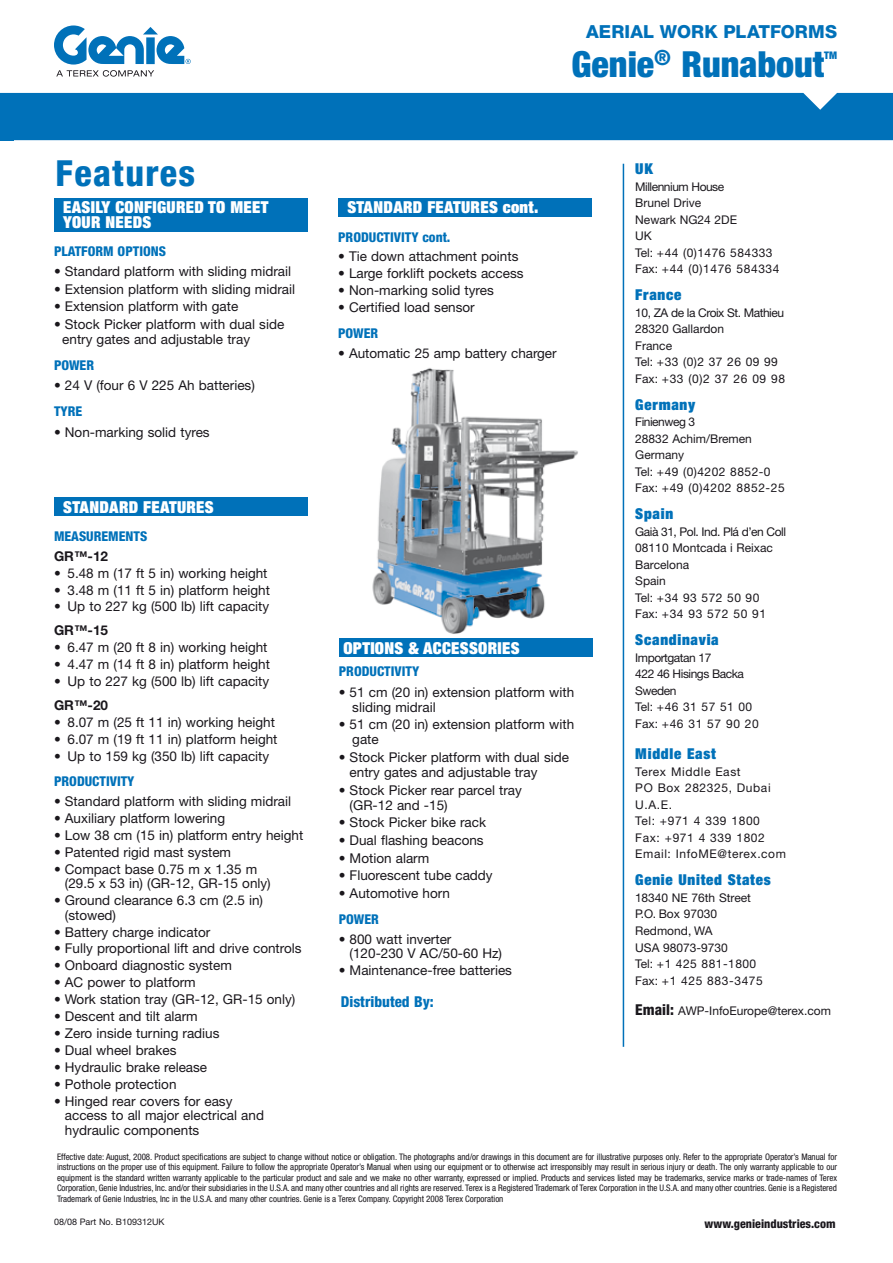
<style>
.page{position:relative;width:893px;height:1263px;background:#fff}
.page>*{position:absolute;margin:0;border:0;box-sizing:border-box;transform-origin:0 0}
.t1{font:900 condensed 36px "Helvetica Neue LT Std";color:#0071b9}
.t2{font:800 condensed 36px "Helvetica Neue LT Std";letter-spacing:.04em;color:#0071b9}
.t3{font:800 18px "Helvetica Neue LT Std";letter-spacing:.01em;color:#0071b9}
.t4{font:900 condensed 16.5px/15px "Helvetica Neue LT Std";letter-spacing:.02em;color:#fff}
.t5{font:900 condensed 15px "Helvetica Neue LT Std";letter-spacing:.05em;color:#0071b9}
.t6{font:800 condensed 15px "Helvetica Neue LT Std";color:#0071b9}
.t7{font:13.5px/15px "Helvetica Neue LT Std";color:#1a171c}
.t8{font:800 condensed 13.5px "Helvetica Neue LT Std";color:#0071b9}
.t9{font:700 13.5px "Helvetica Neue LT Std";color:#1a171c}
.t10{font:12px/16.5px "Helvetica Neue LT Std";color:#1a171c}
.t11{font:12px/16.5px "Helvetica Neue LT Std";letter-spacing:-.04em;color:#1a171c}
.t12{font:12px/16.5px "Helvetica Neue LT Std";letter-spacing:.05em;color:#1a171c}
.t13{font:800 condensed 12px "Helvetica Neue LT Std";color:#1a171c}
.t14{font:900 condensed 10.5px "Helvetica Neue LT Std";color:#0071b9}
.t15{font:condensed 9px/10.5px "Helvetica Neue LT Std";letter-spacing:-.005em;color:#1a171c;text-align:justify}
.t16{font:9px "Helvetica Neue LT Std";color:#1a171c}
.s1{font-weight:800;font-stretch:condensed;font-size:15px}
</style>
<div class="page">
<img style="left:372px;top:368px;width:206px;height:266px">
<div style="left:0;top:93px;width:893px;height:47px;background:#0071b9"></div>
<div style="left:338px;top:198px;width:254px;height:19px;background:#0071b9"></div>
<div style="left:54px;top:198px;width:254px;height:34px;background:#0071b9"></div>
<svg style="left:54px;top:25px;width:137px;height:52px"></svg>
<div style="left:339px;top:638px;width:254px;height:19px;background:#0071b9"></div>
<div style="left:54px;top:497px;width:254px;height:19px;background:#0071b9"></div>
<hr style="left:623px;top:164px;width:1px;height:883px;background:#0071b9">
<h2 class="t3" style="left:586px;top:21px;width:252px">AERIAL WORK PLATFORMS</h2>
<h1 class="t2" style="left:56px;top:151px;width:141px">Features</h1>
<p class="t4" style="left:63px;top:199px;width:207px">EASILY CONFIGURED TO MEET<br>YOUR NEEDS</p>
<p class="t8" style="left:54px;top:242px;width:114px">PLATFORM OPTIONS</p>
<p class="t7" style="left:54px;top:264px;width:239px">• Standard platform with sliding midrail</p>
<p class="t7" style="left:54px;top:281px;width:243px">• Extension platform with sliding midrail</p>
<p class="t7" style="left:54px;top:299px;width:186px">• Extension platform with gate</p>
<p class="t7" style="left:62px;top:317px;width:224px;text-indent:-8px">• Stock Picker platform with dual side entry gates and adjustable tray</p>
<p class="t8" style="left:54px;top:357px;width:42px">POWER</p>
<p class="t7" style="left:54px;top:378px;width:202px">• 24 V (four 6 V 225 Ah batteries)</p>
<p class="t8" style="left:54px;top:403px;width:30px">TYRE</p>
<p class="t7" style="left:54px;top:424px;width:157px">• Non-marking solid tyres</p>
<p class="t4" style="left:63px;top:499px;width:152px">STANDARD FEATURES</p>
<p class="t8" style="left:54px;top:528px;width:95px">MEASUREMENTS</p>
<p class="t9" style="left:54px;top:547px;width:56px">GR™-12</p>
<p class="t7" style="left:54px;top:565px;width:215px">• 5.48 m (17 ft 5 in) working height</p>
<p class="t7" style="left:54px;top:582px;width:217px">• 3.48 m (11 ft 5 in) platform height</p>
<p class="t7" style="left:54px;top:599px;width:217px">• Up to 227 kg (500 lb) lift capacity</p>
<p class="t9" style="left:54px;top:622px;width:56px">GR™-15</p>
<p class="t7" style="left:54px;top:640px;width:215px">• 6.47 m (20 ft 8 in) working height</p>
<p class="t7" style="left:54px;top:657px;width:217px">• 4.47 m (14 ft 8 in) platform height</p>
<p class="t7" style="left:54px;top:673px;width:217px">• Up to 227 kg (500 lb) lift capacity</p>
<p class="t9" style="left:54px;top:697px;width:56px">GR™-20</p>
<p class="t7" style="left:54px;top:714px;width:222px">• 8.07 m (25 ft 11 in) working height</p>
<p class="t7" style="left:54px;top:731px;width:225px">• 6.07 m (19 ft 11 in) platform height</p>
<p class="t7" style="left:54px;top:748px;width:217px">• Up to 159 kg (350 lb) lift capacity</p>
<p class="t8" style="left:54px;top:773px;width:82px">PRODUCTIVITY</p>
<p class="t7" style="left:54px;top:794px;width:239px">• Standard platform with sliding midrail</p>
<p class="t7" style="left:54px;top:811px;width:173px">• Auxiliary platform lowering</p>
<p class="t7" style="left:54px;top:828px;width:251px">• Low 38 cm (15 in) platform entry height</p>
<p class="t7" style="left:54px;top:845px;width:179px">• Patented rigid mast system</p>
<p class="t7" style="left:65px;top:862px;width:207px;line-height:14.2px;text-indent:-11px">• Compact base 0.75 m x 1.35 m (29.5 x 53 in) (GR-12, GR-15 only)</p>
<p class="t7" style="left:65px;top:893px;width:200px;line-height:14.2px;text-indent:-11px">• Ground clearance 6.3 cm (2.5 in) (stowed)</p>
<p class="t7" style="left:54px;top:924px;width:158px">• Battery charge indicator</p>
<p class="t7" style="left:54px;top:941px;width:249px">• Fully proportional lift and drive controls</p>
<p class="t7" style="left:54px;top:958px;width:179px">• Onboard diagnostic system</p>
<p class="t7" style="left:54px;top:975px;width:143px">• AC power to platform</p>
<p class="t7" style="left:54px;top:992px;width:243px">• Work station tray (GR-12, GR-15 only)</p>
<p class="t7" style="left:54px;top:1009px;width:145px">• Descent and tilt alarm</p>
<p class="t7" style="left:54px;top:1026px;width:167px">• Zero inside turning radius</p>
<p class="t7" style="left:54px;top:1043px;width:124px">• Dual wheel brakes</p>
<p class="t7" style="left:54px;top:1060px;width:155px">• Hydraulic brake release</p>
<p class="t7" style="left:54px;top:1077px;width:124px">• Pothole protection</p>
<p class="t7" style="left:65px;top:1094px;width:201px;line-height:14.2px;text-indent:-11px">• Hinged rear covers for easy access to all major electrical and hydraulic components</p>
<h1 class="t1" style="left:572px;top:42px;width:254px">Genie<sup>®</sup> Runabout</h1>
<p class="t14" style="left:824px;top:49px;width:14px">TM</p>
<p class="t4" style="left:347px;top:199px;width:192px">STANDARD FEATURES cont.</p>
<p class="t8" style="left:338px;top:228px;width:114px">PRODUCTIVITY cont.</p>
<p class="t7" style="left:338px;top:249px;width:182px">• Tie down attachment points</p>
<p class="t7" style="left:338px;top:266px;width:187px">• Large forklift pockets access</p>
<p class="t7" style="left:338px;top:283px;width:157px">• Non-marking solid tyres</p>
<p class="t7" style="left:338px;top:300px;width:138px">• Certified load sensor</p>
<p class="t8" style="left:338px;top:325px;width:42px">POWER</p>
<p class="t7" style="left:338px;top:345px;width:220px">• Automatic 25 amp battery charger</p>
<p class="t4" style="left:343px;top:640px;width:178px">OPTIONS &amp; ACCESSORIES</p>
<p class="t8" style="left:339px;top:663px;width:82px">PRODUCTIVITY</p>
<p class="t7" style="left:352px;top:684px;width:223px;text-indent:-14px">• 51 cm (20 in) extension platform with sliding midrail</p>
<p class="t7" style="left:352px;top:717px;width:223px;text-indent:-14px">• 51 cm (20 in) extension platform with gate</p>
<p class="t7" style="left:350px;top:749px;width:221px;text-indent:-11px">• Stock Picker platform with dual side entry gates and adjustable tray</p>
<p class="t7" style="left:350px;top:782px;width:174px;text-indent:-11px">• Stock Picker rear parcel tray (GR-12 and -15)</p>
<p class="t7" style="left:339px;top:815px;width:149px">• Stock Picker bike rack</p>
<p class="t7" style="left:339px;top:832px;width:146px">• Dual flashing beacons</p>
<p class="t7" style="left:339px;top:850px;width:92px">• Motion alarm</p>
<p class="t7" style="left:339px;top:868px;width:155px">• Fluorescent tube caddy</p>
<p class="t7" style="left:339px;top:886px;width:113px">• Automotive horn</p>
<p class="t8" style="left:339px;top:911px;width:42px">POWER</p>
<p class="t7" style="left:350px;top:931px;width:154px;line-height:14.2px;text-indent:-11px">• 800 watt inverter (120-230 V AC/50-60 Hz)</p>
<p class="t7" style="left:339px;top:962px;width:175px">• Maintenance-free batteries</p>
<p class="t6" style="left:341px;top:992px;width:94px">Distributed By:</p>
<p class="t5" style="left:635px;top:159px;width:19px">UK</p>
<p class="t10" style="left:635px;top:178px;width:146px">Millennium House<br>Brunel Drive<br>Newark NG24 2DE<br>UK<br>Tel: +44 (0)1476 584333<br>Fax: +44 (0)1476 584334</p>
<p class="t5" style="left:635px;top:285px;width:48px">France</p>
<p class="t10" style="left:635px;top:304px;width:151px">10, ZA de la Croix St. Mathieu<br>28320 Gallardon<br>France<br>Tel: +33 (0)2 37 26 09 99<br>Fax: +33 (0)2 37 26 09 98</p>
<p class="t5" style="left:635px;top:395px;width:62px">Germany</p>
<p class="t10" style="left:635px;top:414px;width:151px">Finienweg 3<br>28832 Achim/Bremen<br>Germany<br>Tel: +49 (0)4202 8852-0<br>Fax: +49 (0)4202 8852-25</p>
<p class="t5" style="left:635px;top:504px;width:39px">Spain</p>
<p class="t11" style="left:635px;top:523px;width:152px">Gaia 31, Pol. Ind. Plá d’en Coll</p>
<p class="t10" style="left:635px;top:523px;width:139px;text-indent:19px">`<br>08110 Montcada i Reixac<br>Barcelona<br>Spain<br>Tel: +34 93 572 50 90<br>Fax: +34 93 572 50 91</p>
<p class="t5" style="left:635px;top:630px;width:85px">Scandinavia</p>
<p class="t11" style="left:635px;top:649px;width:125px">Importgatan 17<br>422 46 Hisings Backa<br>Sweden<br>Tel: +46 31 57 51 00<br>Fax: +46 31 57 90 20</p>
<p class="t5" style="left:635px;top:744px;width:82px">Middle East</p>
<p class="t12" style="left:635px;top:763px;width:152px">Terex Middle East<br>PO Box 282325, Dubai<br>U.A.E.<br>Tel: +971 4 339 1800<br>Fax: +971 4 339 1802<br>Email: InfoME@terex.com</p>
<p class="t5" style="left:635px;top:870px;width:137px">Genie United States</p>
<p class="t10" style="left:635px;top:889px;width:129px">18340 NE 76th Street<br>P.O. Box 97030<br>Redmond, WA<br>USA 98073-9730<br>Tel: +1 425 881-1800<br>Fax: +1 425 883-3475</p>
<p class="t10" style="left:635px;top:1002px;width:197px"><span class="s1">Email:</span> AWP-InfoEurope@terex.com</p>
<p class="t15" style="left:57px;top:1151px;width:782px">Effective date: August, 2008. Product specifications are subject to change without notice or obligation. The photographs and/or drawings in this document are for illustrative purposes only. Refer to the appropriate Operator’s Manual for instructions on the proper use of this equipment. Failure to follow the appropriate Operator’s Manual when using our equipment or to otherwise act irresponsibly may result in serious injury or death. The only warranty applicable to our equipment is the standard written warranty applicable to the particular product and sale and we make no other warranty, expressed or implied. Products and services listed may be trademarks, service marks or trade-names of Terex Corporation, Genie Industries, Inc. and/or their subsidiaries in the U.S.A. and many other countries and all rights are reserved. Terex is a Registered Trademark of Terex Corporation in the U.S.A. and many other countries. Genie is a Registered Trademark of Genie Industries, Inc in the U.S.A. and many other countries. Genie is a Terex Company. Copyright 2008 Terex Corporation</p>
<p class="t16" style="left:54px;top:1216px;width:112px">08/08 Part No. B109312UK</p>
<p class="t13" style="left:705px;top:1216px;width:132px">www.genieindustries.com</p>
</div>
